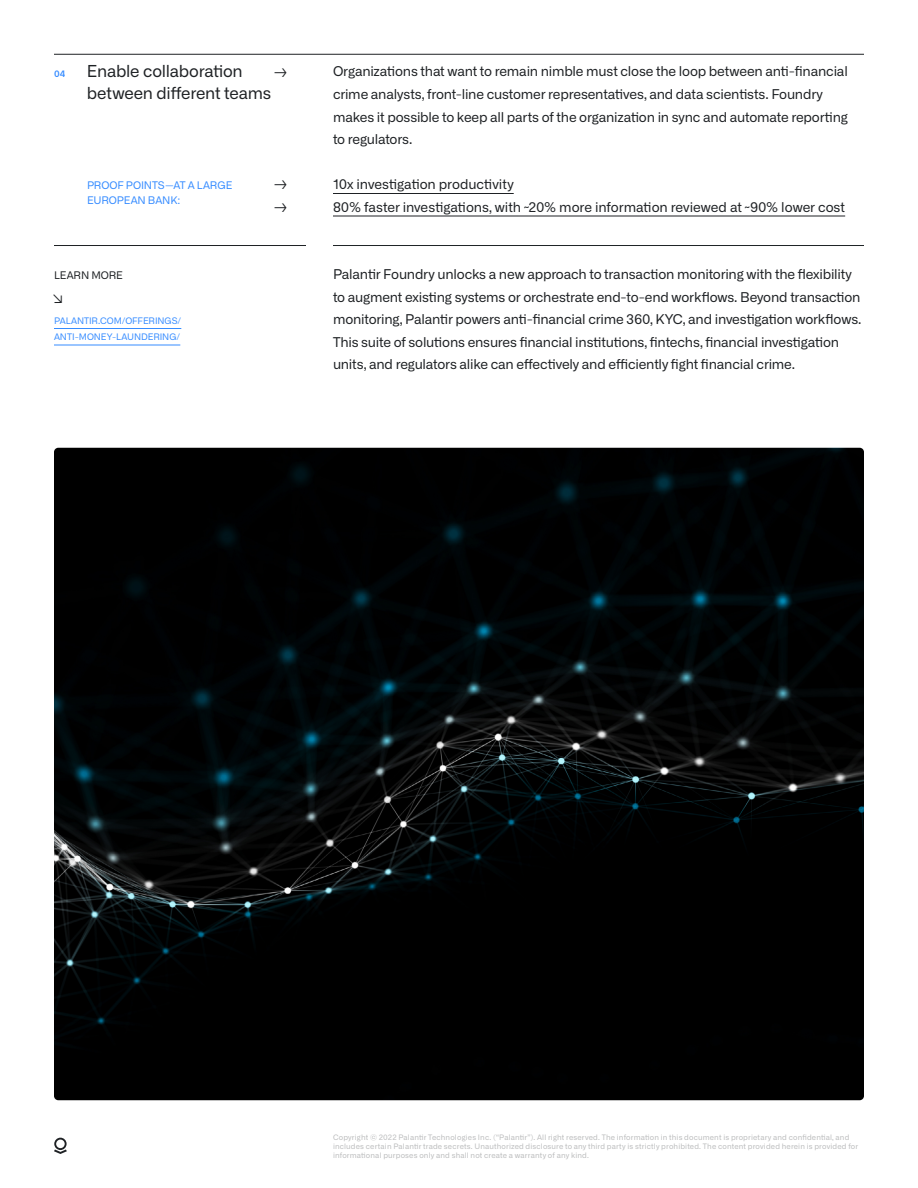
<style>
.page{position:relative;width:918px;height:1188px;background:#fff}
.page>*{position:absolute;margin:0;border:0;box-sizing:border-box;transform-origin:0 0}
.t1{font:16.5px/22.5px "Alliance No.1";letter-spacing:-.015em;color:#1e2124}
.t2{font:13.5px/22.5px "Alliance No.1";letter-spacing:-.015em;color:#1e2124}
.t3{font:10.5px/15px "Alliance No.1";letter-spacing:-.005em;color:#368cff}
.t4{font:10.5px "Alliance No.1";letter-spacing:-.01em;color:#1e2124}
.t5{font:9px/16.5px "Alliance No.1";letter-spacing:-.005em;color:#368cff}
.t6{font:600 9px "Alliance No.1";color:#368cff}
.t7{font:7.5px/9px "Alliance No.1";letter-spacing:.02em;color:#bbbcbd}
</style>
<div class="page">
<svg style="left:54px;top:1138px;width:13px;height:16px"></svg>
<hr style="left:333px;top:193px;width:181px;height:1px;background:#1e2124">
<hr style="left:333px;top:216px;width:512px;height:1px;background:#1e2124">
<hr style="left:54px;top:54px;width:810px;height:1px;background:#1e2124">
<hr style="left:333px;top:245px;width:531px;height:1px;background:#1f2426">
<img style="left:54px;top:448px;width:810px;height:652px">
<hr style="left:54px;top:328px;width:127px;height:1px;background:#368cff">
<hr style="left:54px;top:345px;width:126px;height:1px;background:#368cff">
<hr style="left:54px;top:245px;width:252px;height:1px;background:#1e2124">
<p class="t1" style="left:87px;top:59px;width:186px">Enable collaboration between different teams</p>
<p class="t2" style="left:333px;top:60px;width:517px">Organizations that want to remain nimble must close the loop between anti-financial crime analysts, front-line customer representatives, and data scientists. Foundry makes it possible to keep all parts of the organization in sync and automate reporting to regulators.</p>
<p class="t6" style="left:54px;top:68px;width:13px">04</p>
<p class="t1" style="left:273px;top:59px;width:16px">→</p>
<p class="t3" style="left:87px;top:178px;width:147px">PROOF POINTS—AT A LARGE<br>EUROPEAN BANK:</p>
<p class="t1" style="left:273px;top:172px;width:16px">→ →</p>
<p class="t4" style="left:54px;top:269px;width:71px">LEARN MORE</p>
<p class="t5" style="left:54px;top:312px;width:129px">PALANTIR.COM/OFFERINGS/<br>ANTI-MONEY-LAUNDERING/</p>
<p class="t1" style="left:53px;top:286px;width:13px">↘</p>
<p class="t2" style="left:333px;top:173px;width:514px">10x investigation productivity<br>80% faster investigations, with ~20% more information reviewed at ~90% lower cost</p>
<p class="t2" style="left:333px;top:263px;width:530px">Palantir Foundry unlocks a new approach to transaction monitoring with the flexibility to augment existing systems or orchestrate end-to-end workflows. Beyond transaction monitoring, Palantir powers anti-financial crime 360, KYC, and investigation workflows.<br>This suite of solutions ensures financial institutions, fintechs, financial investigation units, and regulators alike can effectively and efficiently fight financial crime.</p>
<p class="t7" style="left:333px;top:1132px;width:527px">Copyright © 2022 Palantir Technologies Inc. (“Palantir”). All right reserved. The information in this document is proprietary and confidential, and includes certain Palantir trade secrets. Unauthorized disclosure to any third party is strictly prohibited. The content provided herein is provided for informational purposes only and shall not create a warranty of any kind.</p>
</div>
